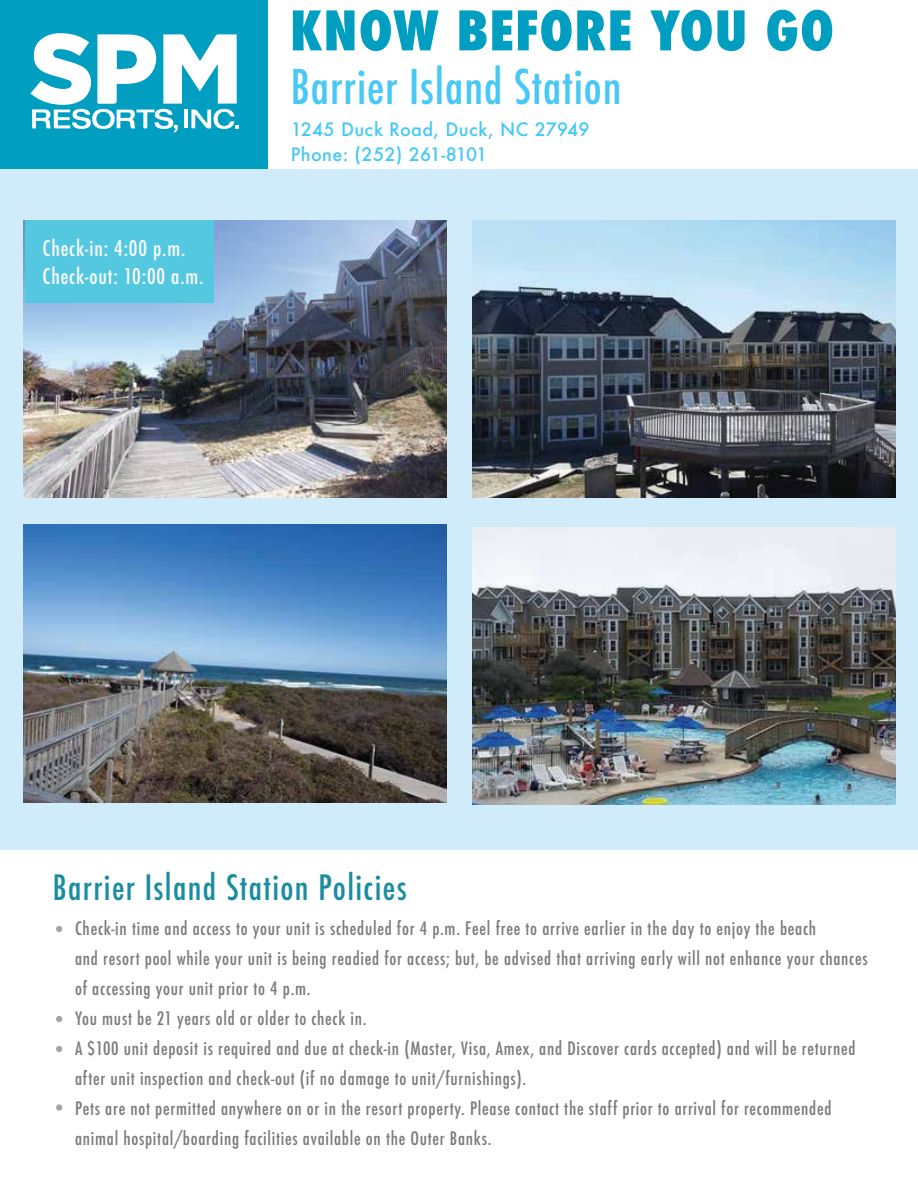
<style>
.page{position:relative;width:918px;height:1188px;background:#fff}
.page>*{position:absolute;margin:0;border:0;box-sizing:border-box;transform-origin:0 0}
.t1{font:800 condensed 52.95px "Futura";letter-spacing:.02em;color:#009fc2}
.t2{font:500 condensed 46.5px "Futura";letter-spacing:.02em;color:#47c8f5}
.t3{font:500 condensed 33.9px "Futura";letter-spacing:.04em;color:#1b8da0}
.t4{font:500 condensed 21px/27.3px "Futura";letter-spacing:.04em;color:#fcfafc}
.t5{font:500 condensed 18px/30px "Futura";letter-spacing:.04em;color:#7b7b7b}
.t6{font:500 18px/25.5px "Futura";letter-spacing:.02em;color:#47c8f5}
</style>
<div class="page">
<div style="left:0;top:0;width:268px;height:169px;background:#009fc2"></div>
<div style="left:0;top:169px;width:918px;height:681px;background:#d0ebfa"></div>
<svg style="left:31px;top:33px;width:208px;height:100px"></svg>
<img style="left:24px;top:220px;width:422px;height:277px">
<div style="left:25px;top:220px;width:189px;height:82px;background:#55c8e1"></div>
<svg style="left:56px;top:926px;width:6px;height:6px"></svg>
<svg style="left:56px;top:1016px;width:6px;height:6px"></svg>
<svg style="left:56px;top:1046px;width:6px;height:6px"></svg>
<div style="left:56px;top:1104px;width:6px;height:7px;background:#a5a4a4;border-radius:50%"></div>
<img style="left:24px;top:525px;width:422px;height:277px">
<img style="left:472px;top:527px;width:424px;height:277px">
<img style="left:472px;top:220px;width:424px;height:277px">
<h1 class="t1" style="left:290px;top:-5px;width:545px">KNOW BEFORE YOU GO</h1>
<h2 class="t2" style="left:291px;top:57px;width:332px">Barrier Island Station</h2>
<p class="t4" style="left:43px;top:235px;width:163px">Check-in: 4:00 p.m.<br>Check-out: 10:00 a.m.</p>
<p class="t6" style="left:291px;top:116px;width:300px">1245 Duck Road, Duck, NC 27949<br>Phone: (252) 261-8101</p>
<h3 class="t3" style="left:53px;top:866px;width:355px">Barrier Island Station Policies</h3>
<p class="t5" style="left:75px;top:913px;width:794px">Check-in time and access to your unit is scheduled for 4 p.m. Feel free to arrive earlier in the day to enjoy the beach<br>and resort pool while your unit is being readied for access; but, be advised that arriving early will not enhance your chances of accessing your unit prior to 4 p.m.<br>You must be 21 years old or older to check in.<br>A $100 unit deposit is required and due at check-in (Master, Visa, Amex, and Discover cards accepted) and will be returned after unit inspection and check-out (if no damage to unit/furnishings).<br>Pets are not permitted anywhere on or in the resort property. Please contact the staff prior to arrival for recommended animal hospital/boarding facilities available on the Outer Banks.</p>
</div>
